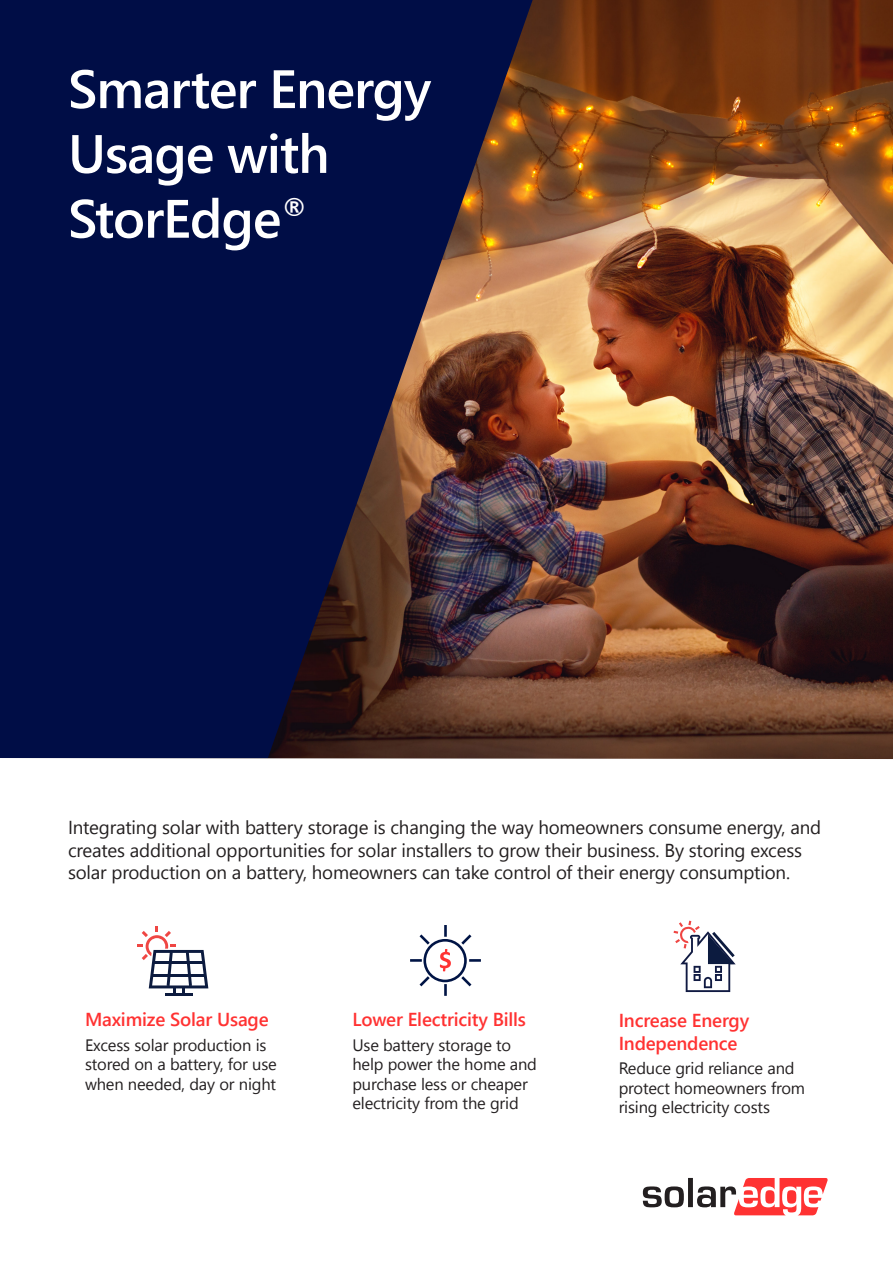
<style>
.page{position:relative;width:893px;height:1263px;background:#fff}
.page>*{position:absolute;margin:0;border:0;box-sizing:border-box;transform-origin:0 0}
.Cover_title_n{font:600 54px/64.8px "Segoe UI";letter-spacing:-.02em;color:#fff}
.Body_Header_N{font:18.75px/22.5px "Segoe UI";letter-spacing:-.01em;color:#231f20}
.Body_N{font:600 18.75px/22.5px "Segoe UI";letter-spacing:-.01em;color:#ff3232}
.Body_N-2{font:16.5px/19.5px "Segoe UI";letter-spacing:-.01em;color:#231f20}
</style>
<div class="page">
<img style="left:22px;top:0;width:871px;height:759px">
<svg style="left:643px;top:1178px;width:185px;height:37px"></svg>
<svg style="left:0;top:0;width:533px;height:758px;background:#191a40"></svg>
<hr style="left:165px;top:993px;width:28px;height:3px;background:#0c1b3f">
<svg style="left:137px;top:926px;width:71px;height:67px"></svg>
<svg style="left:674px;top:921px;width:62px;height:71px"></svg>
<svg style="left:410px;top:925px;width:71px;height:71px"></svg>
<p class="Cover_title_n" style="left:68px;top:56px;width:365px">Smarter Energy<br>Usage with<br>StorEdge<sup>®</sup></p>
<p class="Body_Header_N" style="left:68px;top:816px;width:755px">Integrating solar with battery storage is changing the way homeowners consume energy, and creates additional opportunities for solar installers to grow their business. By storing excess solar production on a battery, homeowners can take control of their energy consumption.</p>
<p class="Body_N" style="left:85px;top:1008px;width:185px">Maximize Solar Usage</p>
<p class="Body_N-2" style="left:85px;top:1035px;width:193px">Excess solar production is stored on a battery, for use when needed, day or night</p>
<p class="Body_N" style="left:352px;top:1008px;width:175px">Lower Electricity Bills</p>
<p class="Body_N-2" style="left:352px;top:1035px;width:186px">Use battery storage to help power the home and purchase less or cheaper electricity from the grid</p>
<p class="Body_N" style="left:619px;top:1009px;width:132px">Increase Energy<br>Independence</p>
<p class="Body_N-2" style="left:619px;top:1058px;width:188px">Reduce grid reliance and protect homeowners from rising electricity costs</p>
</div>
